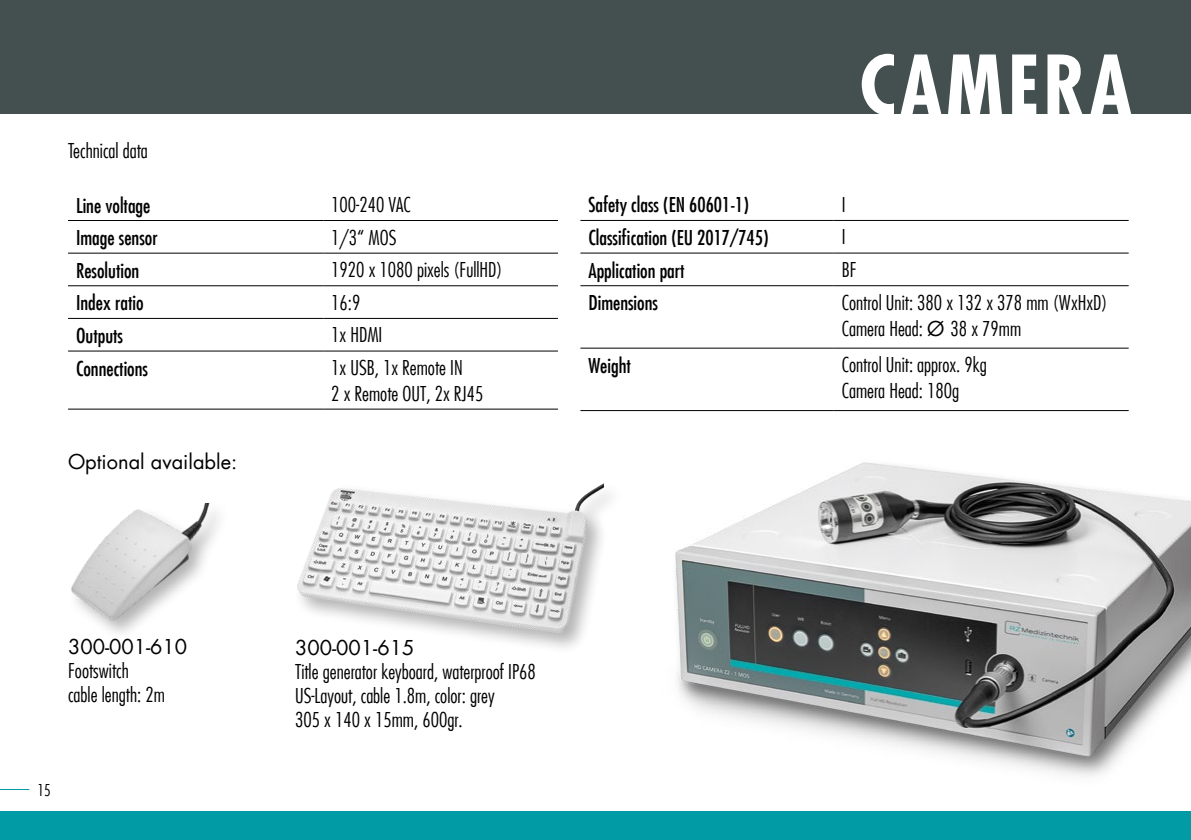
<style>
.page{position:relative;width:1191px;height:840px;background:#fff}
.page>*{position:absolute;margin:0;border:0;box-sizing:border-box;transform-origin:0 0}
.t1{font:700 condensed 80px "Futura LT";letter-spacing:.05em;color:#fff}
.t2{font:300 condensed 20px/24px "Futura LT";color:#000}
.t3{font:condensed 20px "Futura LT";color:#000}
.t4{font:20px "Futura LT";color:#000}
.t5{font:300 condensed 16px "Futura LT";color:#000}
.s1{font-weight:400;font-stretch:normal}
</style>
<div class="page">
<div style="left:0;top:0;width:1191px;height:113px;background:#444f50"></div>
<div style="left:0;top:811px;width:1191px;height:28px;background:#009ba4"></div>
<img style="left:675px;top:462px;width:516px;height:314px">
<img style="left:71px;top:503px;width:139px;height:123px">
<img style="left:297px;top:484px;width:306px;height:155px">
<hr style="left:68px;top:220px;width:255px;height:1px;background:#000">
<hr style="left:323px;top:220px;width:235px;height:1px;background:#000">
<hr style="left:68px;top:252px;width:255px;height:1px;background:#000">
<hr style="left:323px;top:252px;width:235px;height:1px;background:#000">
<hr style="left:68px;top:285px;width:255px;height:1px;background:#000">
<hr style="left:323px;top:285px;width:235px;height:1px;background:#000">
<hr style="left:68px;top:318px;width:255px;height:1px;background:#000">
<hr style="left:323px;top:318px;width:235px;height:1px;background:#000">
<hr style="left:68px;top:350px;width:255px;height:1px;background:#000">
<hr style="left:323px;top:350px;width:235px;height:1px;background:#000">
<hr style="left:68px;top:408px;width:255px;height:1px;background:#000">
<hr style="left:323px;top:408px;width:235px;height:1px;background:#000">
<hr style="left:580px;top:220px;width:253px;height:1px;background:#000">
<hr style="left:833px;top:220px;width:295px;height:1px;background:#000">
<hr style="left:580px;top:252px;width:253px;height:1px;background:#000">
<hr style="left:833px;top:252px;width:295px;height:1px;background:#000">
<hr style="left:580px;top:285px;width:253px;height:1px;background:#000">
<hr style="left:833px;top:285px;width:295px;height:1px;background:#000">
<hr style="left:580px;top:347px;width:253px;height:1px;background:#000">
<hr style="left:833px;top:347px;width:295px;height:1px;background:#000">
<hr style="left:580px;top:410px;width:253px;height:1px;background:#000">
<hr style="left:833px;top:410px;width:295px;height:1px;background:#000">
<p class="t2" style="left:68px;top:139px;width:81px">Technical data</p>
<p class="t3" style="left:76px;top:193px;width:76px">Line voltage</p>
<p class="t2" style="left:331px;top:192px;width:81px">100-240 VAC</p>
<p class="t3" style="left:76px;top:225px;width:83px">Image sensor</p>
<p class="t2" style="left:331px;top:225px;width:67px">1/3“ MOS</p>
<p class="t3" style="left:76px;top:258px;width:65px">Resolution</p>
<p class="t2" style="left:331px;top:257px;width:173px">1920 x 1080 pixels (FullHD)</p>
<p class="t3" style="left:76px;top:291px;width:69px">Index ratio</p>
<p class="t2" style="left:331px;top:290px;width:31px">16:9</p>
<p class="t3" style="left:76px;top:323px;width:49px">Outputs</p>
<p class="t2" style="left:331px;top:323px;width:53px">1x HDMI</p>
<p class="t3" style="left:76px;top:356px;width:73px">Connections</p>
<p class="t2" style="left:331px;top:354px;width:154px;line-height:26px">1x USB, 1x Remote IN<br>2 x Remote OUT, 2x RJ45</p>
<p class="t4" style="left:68px;top:449px;width:171px">Optional available:</p>
<h1 class="t1" style="left:859px;top:36px;width:274px">CAMERA</h1>
<p class="t3" style="left:588px;top:193px;width:162px">Safety class (EN 60601-1)</p>
<p class="t2" style="left:841px;top:192px;width:5px">I</p>
<p class="t3" style="left:588px;top:225px;width:182px">Classification (EU 2017/745)</p>
<p class="t2" style="left:841px;top:225px;width:5px">I</p>
<p class="t3" style="left:588px;top:258px;width:98px">Application part</p>
<p class="t2" style="left:841px;top:257px;width:16px">BF</p>
<p class="t3" style="left:588px;top:291px;width:71px">Dimensions</p>
<p class="t2" style="left:841px;top:289px;width:267px;line-height:26px">Control Unit: 380 x 132 x 378 mm (WxHxD)<br>Camera Head: <span class="s1">Ø</span> 38 x 79mm</p>
<p class="t3" style="left:588px;top:353px;width:44px">Weight</p>
<p class="t2" style="left:841px;top:351px;width:147px;line-height:26px">Control Unit: approx. 9kg<br>Camera Head: 180g</p>
<p class="t4" style="left:68px;top:633px;width:121px">300-001-610</p>
<p class="t2" style="left:68px;top:658px;width:98px">Footswitch<br>cable length: 2m</p>
<p class="t5" style="left:37px;top:780px;width:15px">15</p>
<p class="t4" style="left:295px;top:634px;width:121px">300-001-615</p>
<p class="t2" style="left:295px;top:659px;width:242px">Title generator keyboard, waterproof IP68<br>US-Layout, cable 1.8m, color: grey<br>305 x 140 x 15mm, 600gr.</p>
</div>
